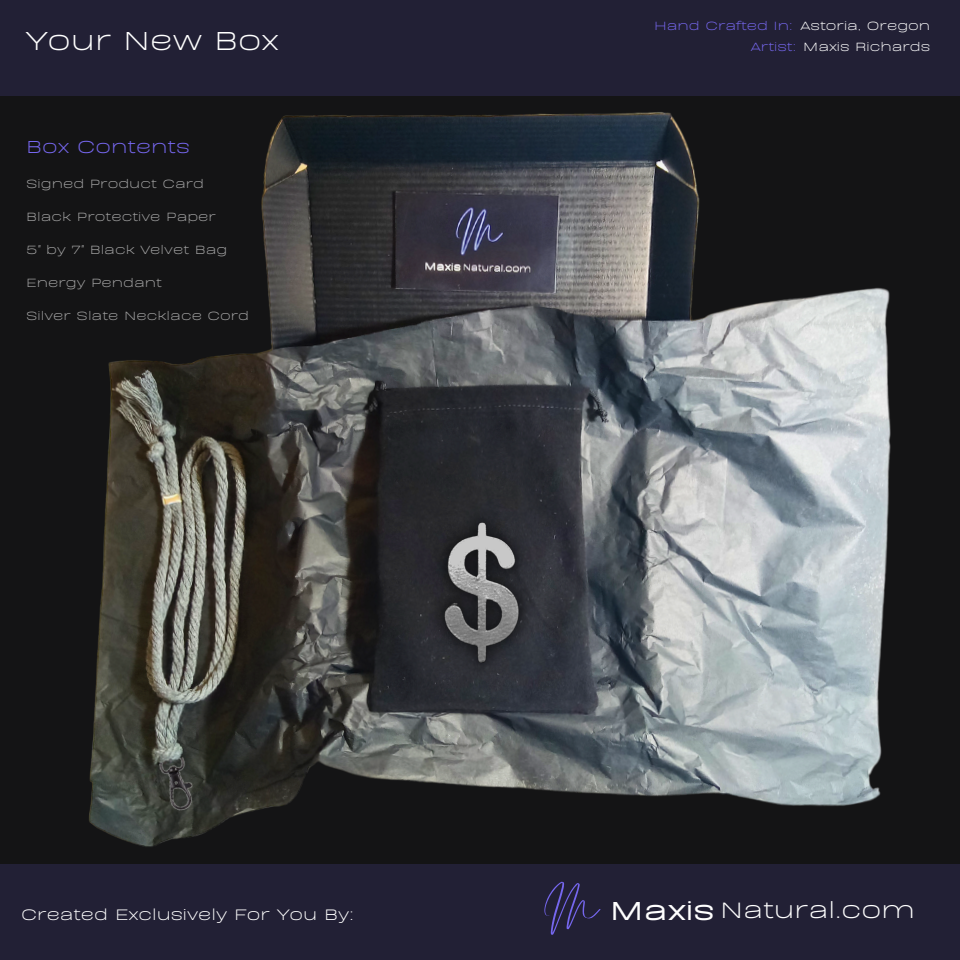
<style>
.page{position:relative;width:960px;height:960px;background:#141415}
.page>*{position:absolute;margin:0;border:0;box-sizing:border-box;transform-origin:0 0}
.t1{font:77.38px "Emitha Script";color:#7667ef}
.t2{font:30px "BD Sans";color:#fff}
.t3{font:700 30px "BD Sans";color:#fff}
.t4{font:25.62px "BD Sans";color:#fff}
.t5{font:20px "BD Sans";color:#7667ef}
.t6{font:17.5px "BD Sans";color:#fff}
.t7{font:13.75px "BD Sans";color:#a6a6a6}
.t8{font:13.75px "BD Sans";color:#fff}
.t9{font:13.75px "BD Sans";color:#7667ef}
</style>
<div class="page">
<img style="left:89px;top:112px;width:802px;height:735px">
<div style="left:0;top:864px;width:960px;height:96px;background:#222035"></div>
<div style="left:0;top:0;width:960px;height:96px;background:#222035"></div>
<img style="left:155px;top:756px;width:46px;height:58px">
<img style="left:422px;top:497px;width:122px;height:182px">
<p class="t2" style="left:26px;top:19px;width:254px">Your New Box</p>
<p class="t5" style="left:26px;top:132px;width:165px">Box Contents</p>
<p class="t7" style="left:26px;top:174px;width:179px">Signed Product Card</p>
<p class="t7" style="left:26px;top:207px;width:191px">Black Protective Paper</p>
<p class="t7" style="left:26px;top:240px;width:203px">5" by 7" Black Velvet Bag</p>
<h5 class="t7" style="left:26px;top:273px;width:137px">Energy Pendant</h5>
<p class="t7" style="left:26px;top:305px;width:224px">Silver Slate Necklace Cord</p>
<p class="t9" style="left:654px;top:16px;width:140px">Hand Crafted In:</p>
<p class="t8" style="left:800px;top:16px;width:131px">Astoria, Oregon</p>
<h4 class="t9" style="left:751px;top:37px;width:47px">Artist:</h4>
<p class="t8" style="left:803px;top:37px;width:129px">Maxis Richards</p>
<p class="t6" style="left:21px;top:902px;width:334px">Created Exclusively For You By:</p>
<p class="t1" style="left:544px;top:865px;width:55px">M</p>
<p class="t3" style="left:610px;top:889px;width:107px">Maxis</p>
<h2 class="t4" style="left:720px;top:892px;width:196px">Natural.com</h2>
</div>
